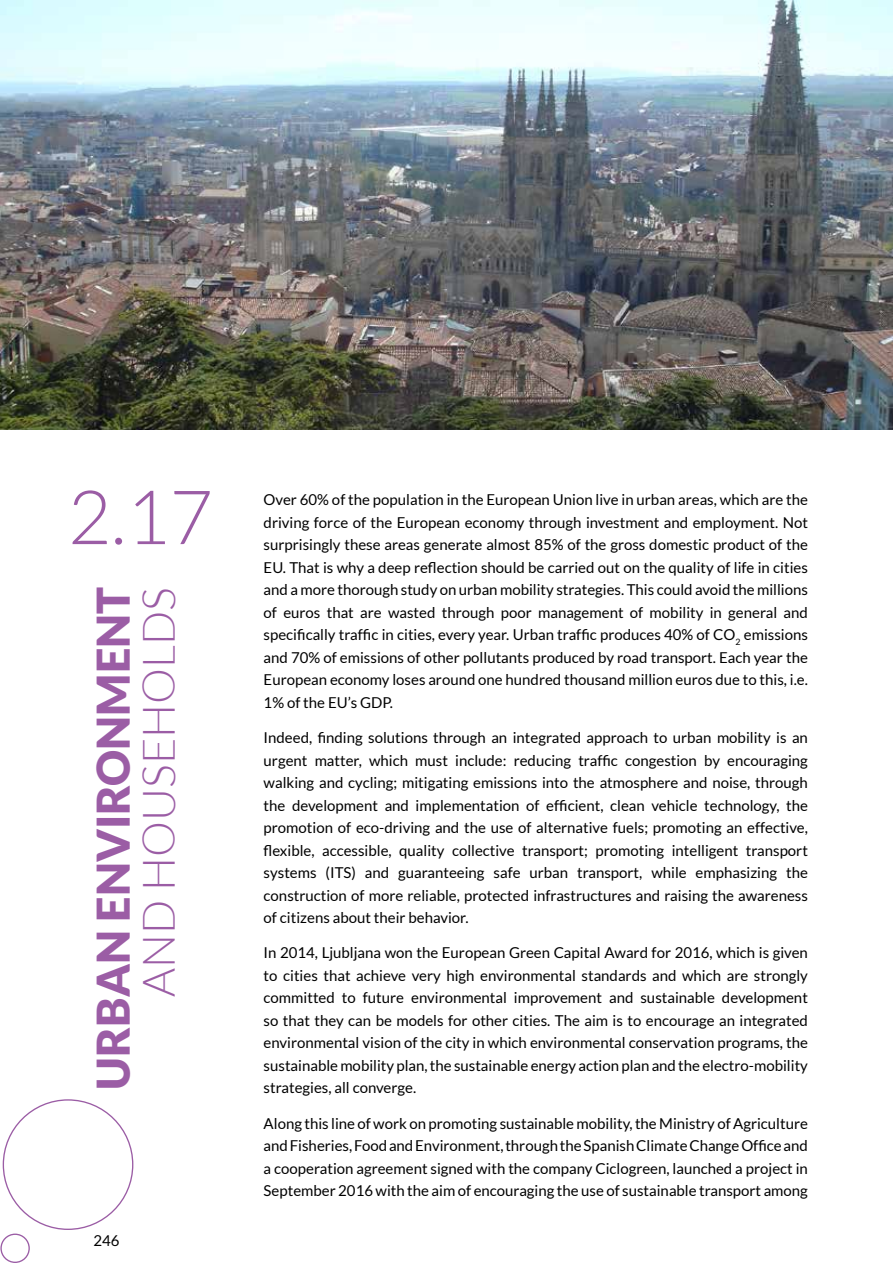
<style>
.page{position:relative;width:893px;height:1263px;background:#fff}
.page>*{position:absolute;margin:0;border:0;box-sizing:border-box;transform-origin:0 0}
.t1{font:300 75px "Lato";color:#9b5da5}
.t2{font:900 45px "Lato";color:#9b5da5}
.t3{font:300 45px "Lato";color:#9b5da5}
.t4{font:15px/22.5px "Lato";color:#000;text-align:justify}
</style>
<div class="page">
<img style="left:0;top:0;width:893px;height:429px">
<div style="left:0;top:1233px;width:30px;height:30px;border:1px solid #9b5da5;border-radius:50%"></div>
<h1 class="t1" style="left:68px;top:477px;width:147px">2.17</h1>
<h2 class="t2" style="left:87px;top:1089px;width:504px;rotate:-90deg">URBAN ENVIRONMENT</h2>
<h2 class="t3" style="left:134px;top:997px;width:411px;rotate:-90deg">AND HOUSEHOLDS</h2>
<p class="t4" style="left:94px;top:1229px;width:28px">246</p>
<p class="t4" style="left:264px;top:489px;width:546px">Over 60% of the population in the European Union live in urban areas, which are the driving force of the European economy through investment and employment. Not surprisingly these areas generate almost 85% of the gross domestic product of the EU. That is why a deep reflection should be carried out on the quality of life in cities and a more thorough study on urban mobility strategies. This could avoid the millions of euros that are wasted through poor management of mobility in general and specifically traffic in cities, every year. Urban traffic produces 40% of CO<sub>2</sub> emissions and 70% of emissions of other pollutants produced by road transport. Each year the European economy loses around one hundred thousand million euros due to this, i.e.<br>1% of the EU’s GDP.</p>
<p class="t4" style="left:264px;top:726px;width:546px">Indeed, finding solutions through an integrated approach to urban mobility is an urgent matter, which must include: reducing traffic congestion by encouraging walking and cycling; mitigating emissions into the atmosphere and noise, through the development and implementation of efficient, clean vehicle technology, the promotion of eco-driving and the use of alternative fuels; promoting an effective, flexible, accessible, quality collective transport; promoting intelligent transport systems (ITS) and guaranteeing safe urban transport, while emphasizing the construction of more reliable, protected infrastructures and raising the awareness of citizens about their behavior.</p>
<p class="t4" style="left:264px;top:942px;width:546px">In 2014, Ljubljana won the European Green Capital Award for 2016, which is given to cities that achieve very high environmental standards and which are strongly committed to future environmental improvement and sustainable development so that they can be models for other cities. The aim is to encourage an integrated environmental vision of the city in which environmental conservation programs, the sustainable mobility plan, the sustainable energy action plan and the electro-mobility strategies, all converge.</p>
<p class="t4" style="left:264px;top:1112px;width:546px">Along this line of work on promoting sustainable mobility, the Ministry of Agriculture and Fisheries, Food and Environment, through the Spanish Climate Change Office and a cooperation agreement signed with the company Ciclogreen, launched a project in September 2016 with the aim of encouraging the use of sustainable transport among</p>
</div>
